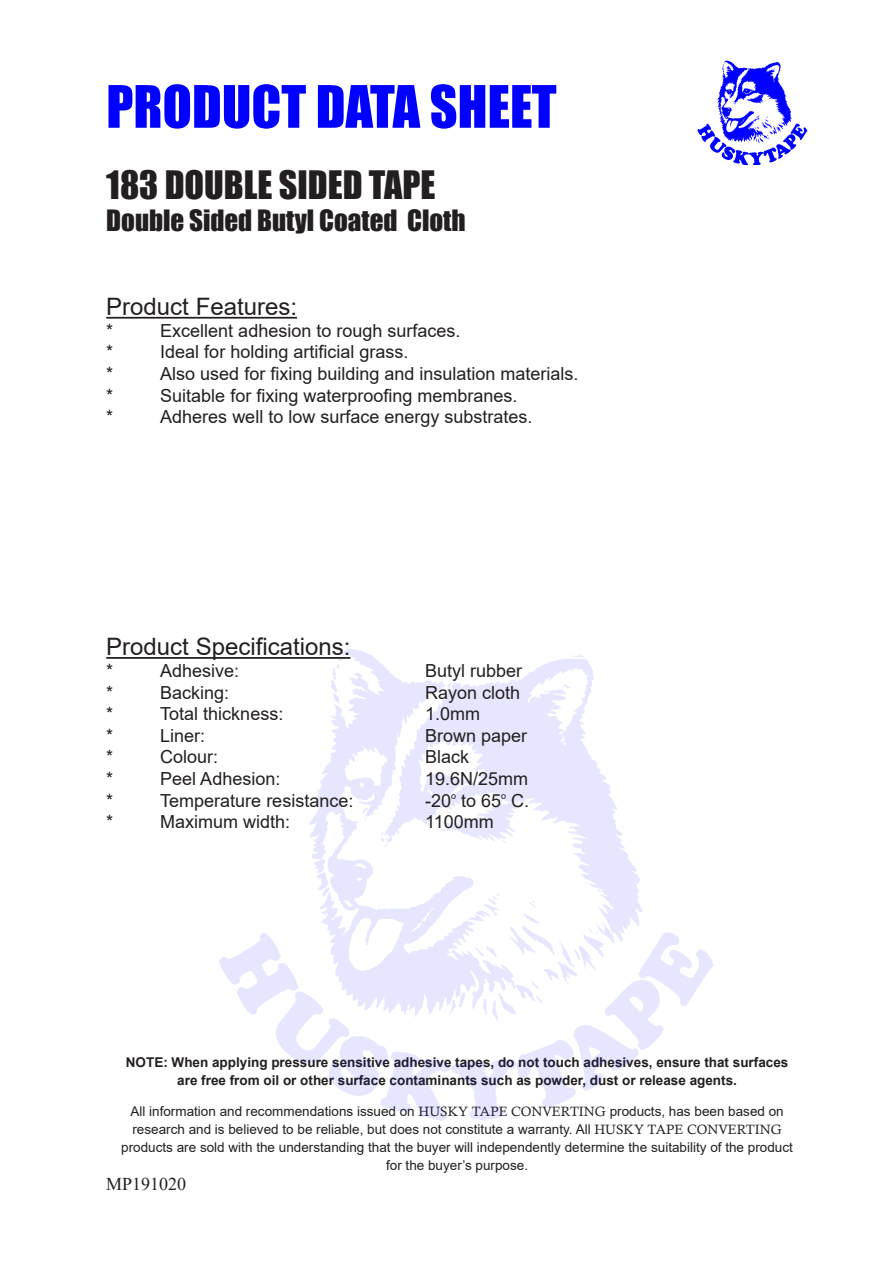
<style>
.page{position:relative;width:893px;height:1263px;background:#fff}
.page>*{position:absolute;margin:0;border:0;box-sizing:border-box;transform-origin:0 0}
.t1{font:54px "Impact";color:#00f}
.t2{font:36px "Impact";color:#231f20}
.t3{font:27px "Impact";color:#231f20}
.t4{font:24px "Arial";color:#231f20}
.t5{font:18px "Arial";color:#231f20}
.t6{font:18px "Times New Roman";color:#231f20}
.t7{font:13.5px/18px "Arial";color:#231f20;text-align:center}
.t8{font:700 13.5px/18px "Arial";color:#231f20;text-align:center}
.s1{font-family:"Calisto"}
</style>
<div class="page">
<img style="left:697px;top:60px;width:110px;height:105px">
<img style="left:219px;top:649px;width:495px;height:472px">
<hr style="left:106px;top:317px;width:191px;height:2px;background:#231f20">
<hr style="left:106px;top:657px;width:244px;height:2px;background:#231f20">
<hr style="left:425px;top:657px;width:244px;height:2px;background:#fff">
<h1 class="t1" style="left:106px;top:65px;width:452px">PRODUCT DATA SHEET</h1>
<p class="t2" style="left:106px;top:157px;width:331px">183 DOUBLE SIDED TAPE</p>
<p class="t3" style="left:106px;top:199px;width:361px">Double Sided Butyl Coated Cloth</p>
<p class="t4" style="left:106px;top:290px;width:192px">Product Features:</p>
<p class="t5" style="left:106px;top:318px;width:9px">*</p>
<p class="t5" style="left:160px;top:318px;width:302px">Excellent adhesion to rough surfaces.</p>
<p class="t5" style="left:106px;top:340px;width:9px">*</p>
<p class="t5" style="left:160px;top:340px;width:250px">Ideal for holding artificial grass.</p>
<p class="t5" style="left:106px;top:361px;width:9px">*</p>
<p class="t5" style="left:160px;top:361px;width:420px">Also used for fixing building and insulation materials.</p>
<p class="t5" style="left:106px;top:383px;width:9px">*</p>
<p class="t5" style="left:160px;top:383px;width:359px">Suitable for fixing waterproofing membranes.</p>
<p class="t5" style="left:106px;top:404px;width:9px">*</p>
<p class="t5" style="left:160px;top:404px;width:374px">Adheres well to low surface energy substrates.</p>
<p class="t4" style="left:106px;top:630px;width:246px">Product Specifications:</p>
<p class="t5" style="left:106px;top:658px;width:9px">*</p>
<p class="t5" style="left:160px;top:658px;width:81px">Adhesive:</p>
<p class="t5" style="left:106px;top:680px;width:9px">*</p>
<p class="t5" style="left:160px;top:680px;width:71px">Backing:</p>
<p class="t5" style="left:106px;top:701px;width:9px">*</p>
<p class="t5" style="left:160px;top:701px;width:125px">Total thickness:</p>
<p class="t5" style="left:106px;top:723px;width:9px">*</p>
<p class="t5" style="left:160px;top:723px;width:47px">Liner:</p>
<p class="t5" style="left:106px;top:745px;width:9px">*</p>
<p class="t5" style="left:160px;top:745px;width:60px">Colour:</p>
<p class="t5" style="left:106px;top:766px;width:9px">*</p>
<p class="t5" style="left:160px;top:766px;width:122px">Peel Adhesion:</p>
<p class="t5" style="left:106px;top:788px;width:9px">*</p>
<p class="t5" style="left:160px;top:788px;width:195px">Temperature resistance:</p>
<p class="t5" style="left:106px;top:809px;width:9px">*</p>
<p class="t5" style="left:160px;top:809px;width:132px">Maximum width:</p>
<p class="t5" style="left:425px;top:658px;width:99px">Butyl rubber</p>
<p class="t5" style="left:425px;top:680px;width:97px">Rayon cloth</p>
<p class="t5" style="left:425px;top:701px;width:57px">1.0mm</p>
<p class="t5" style="left:425px;top:723px;width:104px">Brown paper</p>
<p class="t5" style="left:425px;top:745px;width:46px">Black</p>
<p class="t5" style="left:425px;top:766px;width:105px">19.6N/25mm</p>
<p class="t5" style="left:425px;top:788px;width:106px">-20<sup>o</sup> to 65<sup>o</sup> C.</p>
<p class="t5" style="left:425px;top:809px;width:70px">1100mm</p>
<p class="t8" style="left:126px;top:1053px;width:664px">NOTE: When applying pressure sensitive adhesive tapes, do not touch adhesives, ensure that surfaces are free from oil or other surface contaminants such as powder, dust or release agents.</p>
<p class="t7" style="left:121px;top:1102px;width:673px">All information and recommendations issued on <span class="s1">HUSKY TAPE CONVERTING</span> products, has been based on research and is believed to be reliable, but does not constitute a warranty. All <span class="s1">HUSKY TAPE CONVERTING </span>products are sold with the understanding that the buyer will independently determine the suitability of the product for the buyer’s purpose.</p>
<p class="t6" style="left:106px;top:1172px;width:82px">MP191020</p>
</div>
